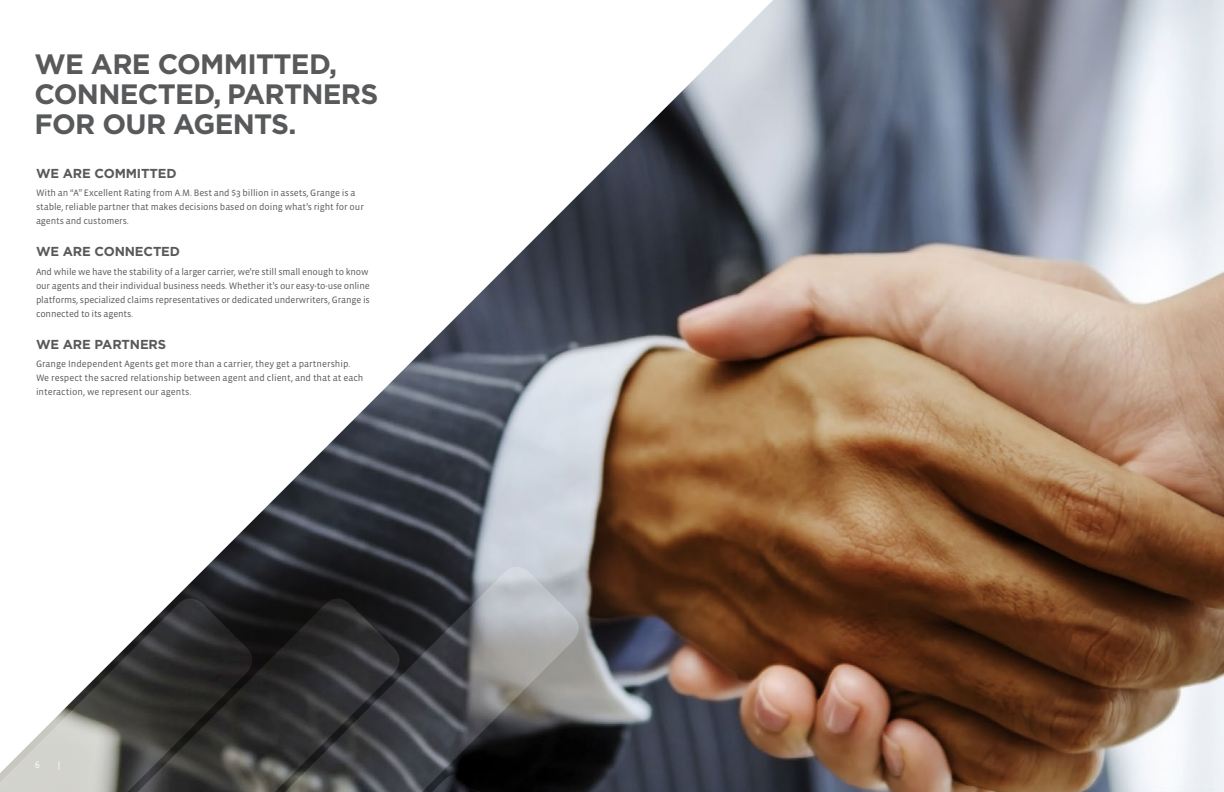
<style>
.page{position:relative;width:1224px;height:792px;background:#fff}
.page>*{position:absolute;margin:0;border:0;box-sizing:border-box;transform-origin:0 0}
.t1{font:700 28px/30px "Gotham";letter-spacing:-.025em;color:#58595b}
.t2{font:700 13px "Gotham";letter-spacing:-.01em;color:#58595b}
.t3{font:9.5px/14px "Vista Sans OT";letter-spacing:-.01em;color:#58595b}
.t4{font:9.5px "Vista Sans OT";color:#fff}
</style>
<div class="page">
<img style="left:213px;top:0;width:1011px;height:792px">
<svg style="left:0;top:560px;width:586px;height:232px"></svg>
<h1 class="t1" style="left:34px;top:49px;width:345px">WE ARE COMMITTED,<br>CONNECTED, PARTNERS<br>FOR OUR AGENTS.</h1>
<h2 class="t2" style="left:36px;top:165px;width:142px">WE ARE COMMITTED</h2>
<p class="t3" style="left:36px;top:186px;width:329px">With an “A” Excellent Rating from A.M. Best and $3 billion in assets, Grange is a stable, reliable partner that makes decisions based on doing what’s right for our agents and customers.</p>
<h2 class="t2" style="left:36px;top:243px;width:146px">WE ARE CONNECTED</h2>
<p class="t3" style="left:36px;top:265px;width:335px;text-align:justify">And while we have the stability of a larger carrier, we’re still small enough to know our agents and their individual business needs. Whether it’s our easy-to-use online platforms, specialized claims representatives or dedicated underwriters, Grange is connected to its agents.</p>
<h2 class="t2" style="left:36px;top:336px;width:132px">WE ARE PARTNERS</h2>
<p class="t3" style="left:36px;top:357px;width:329px">Grange Independent Agents get more than a carrier, they get a partnership.<br>We respect the sacred relationship between agent and client, and that at each interaction, we represent our agents.</p>
<p class="t4" style="left:35px;top:759px;width:6px">6</p>
</div>
